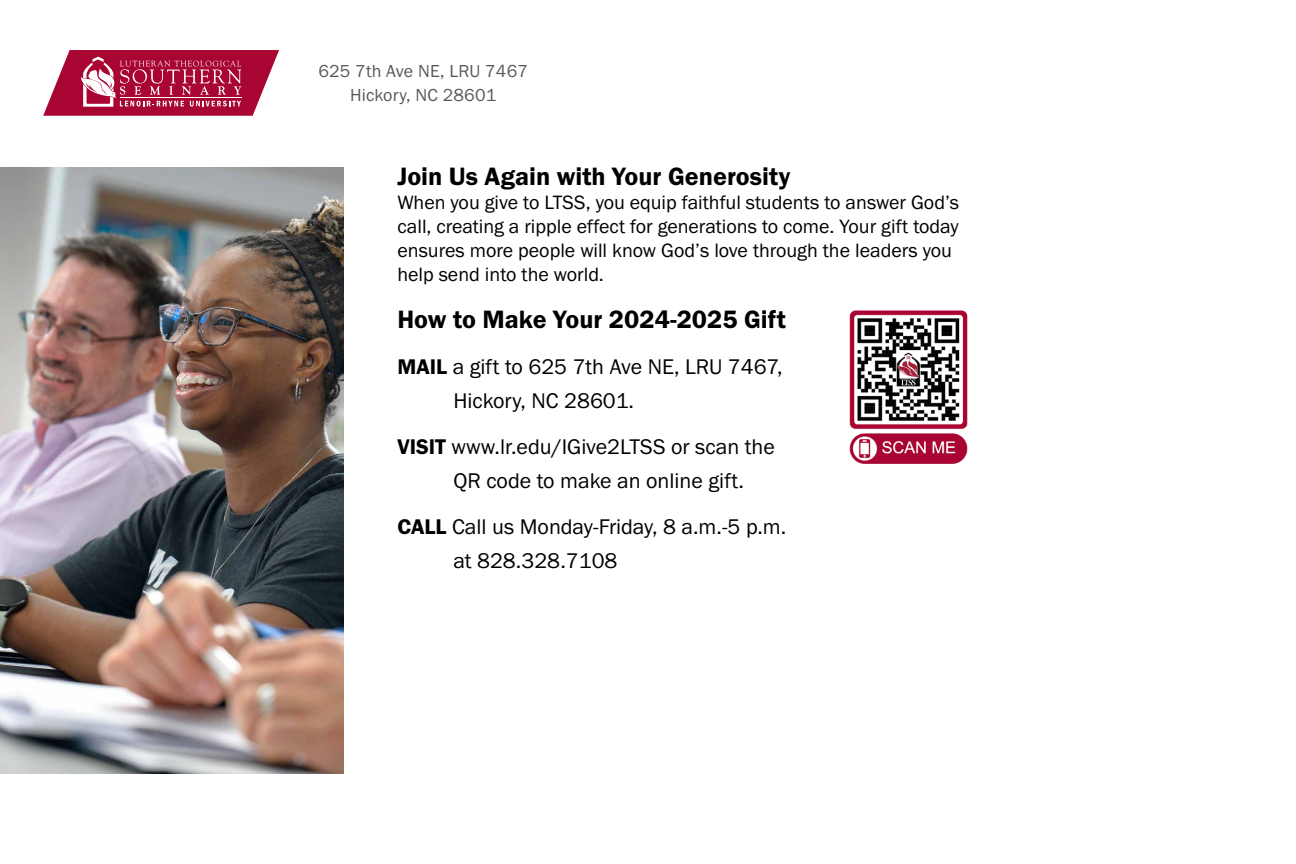
<style>
.page{position:relative;width:1296px;height:864px;background:#fff}
.page>*{position:absolute;margin:0;border:0;box-sizing:border-box;transform-origin:0 0}
.t1{font:26px "Franklin Gothic URW Dem";color:#000}
.t2{font:22px/34px "Franklin Gothic URW Boo";color:#000}
.t3{font:20px/24px "Franklin Gothic URW Boo";color:#000}
.t4{font:18px/24px "Franklin Gothic URW Boo";letter-spacing:.01em;color:#58595b;text-align:center}
.s1{font-family:"Franklin Gothic URW Dem"}
</style>
<div class="page">
<svg style="left:43px;top:50px;width:236px;height:66px"></svg>
<img style="left:0;top:167px;width:343px;height:607px">
<img style="left:849px;top:311px;width:119px;height:153px">
<p class="t4" style="left:318px;top:58px;width:211px">625 7th Ave NE, LRU 7467<br>Hickory, NC 28601</p>
<h2 class="t1" style="left:397px;top:160px;width:394px">Join Us Again with Your Generosity</h2>
<p class="t3" style="left:397px;top:189px;width:563px">When you give to LTSS, you equip faithful students to answer God’s call, creating a ripple effect for generations to come. Your gift today ensures more people will know God’s love through the leaders you help send into the world.</p>
<h2 class="t1" style="left:397px;top:304px;width:390px">How to Make Your 2024-2025 Gift</h2>
<p class="t2" style="left:453px;top:349px;width:331px;text-indent:-56px"><span class="s1">MAIL</span> a gift to 625 7th Ave NE, LRU 7467,<br>Hickory, NC 28601.</p>
<p class="t2" style="left:397px;top:429px;width:379px"><span class="s1">VISIT</span> www.lr.edu/IGive2LTSS or scan the</p>
<p class="t2" style="left:453px;top:463px;width:292px">QR code to make an online gift.</p>
<p class="t2" style="left:453px;top:509px;width:334px;text-indent:-56px"><span class="s1">CALL</span> Call us Monday-Friday, 8 a.m.-5 p.m. at 828.328.7108</p>
</div>
